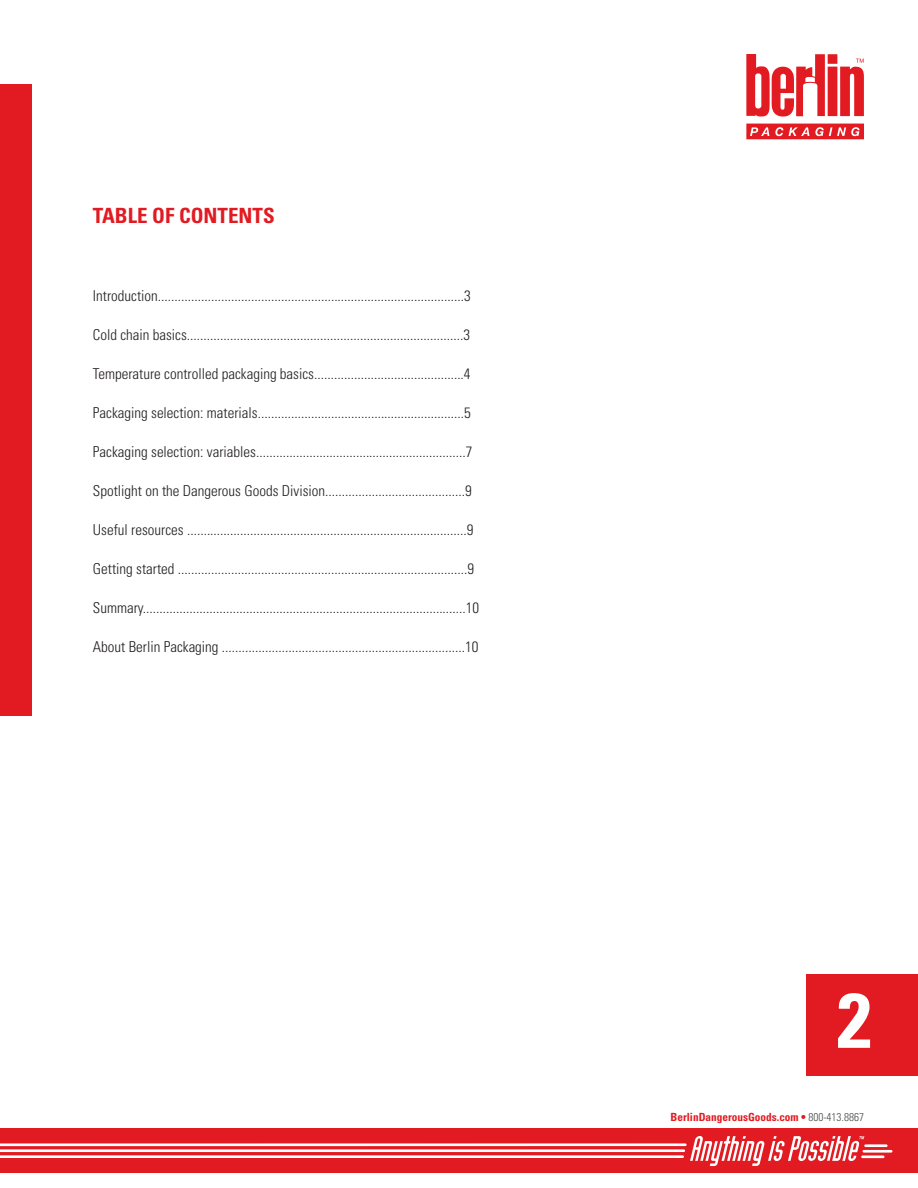
<style>
.page{position:relative;width:918px;height:1188px;background:#fff}
.page>*{position:absolute;margin:0;border:0;box-sizing:border-box;transform-origin:0 0}
.t1{font:700 condensed 77.4px "Univers LT Std";color:#fff}
.t2{font:700 condensed 21px "Univers LT Std";color:#e21a21}
.t3{font:300 condensed 15px "Univers LT Std";color:#231f20}
.t4{font:700 condensed 11.25px "Univers LT Std";color:#e21a21}
.s1{font-weight:300;color:#4b4c4d}
</style>
<div class="page">
<div style="left:807px;top:974px;width:111px;height:102px;background:#e21a21"></div>
<div style="left:0;top:1128px;width:918px;height:45px;background:#e21a21"></div>
<hr style="left:864px;top:1144px;width:24px;height:3px;background:#fff">
<hr style="left:863px;top:1150px;width:29px;height:3px;background:#fff">
<hr style="left:861px;top:1155px;width:23px;height:3px;background:#fff">
<svg style="left:0;top:1136px;width:864px;height:30px"></svg>
<svg style="left:746px;top:54px;width:118px;height:63px"></svg>
<svg style="left:746px;top:124px;width:118px;height:15px;background:#e64147"></svg>
<div style="left:0;top:84px;width:31px;height:632px;background:#e21a21"></div>
<p class="t2" style="left:93px;top:202px;width:183px">TABLE OF CONTENTS</p>
<p class="t3" style="left:93px;top:286px;width:379px">Introduction............................................................................................3</p>
<p class="t3" style="left:93px;top:325px;width:379px">Cold chain basics...................................................................................3</p>
<p class="t3" style="left:93px;top:364px;width:379px">Temperature controlled packaging basics.............................................4</p>
<p class="t3" style="left:93px;top:403px;width:380px">Packaging selection: materials..............................................................5</p>
<p class="t3" style="left:93px;top:442px;width:381px">Packaging selection: variables...............................................................7</p>
<p class="t3" style="left:93px;top:481px;width:380px">Spotlight on the Dangerous Goods Division..........................................9</p>
<p class="t3" style="left:93px;top:520px;width:382px">Useful resources ....................................................................................9</p>
<p class="t3" style="left:93px;top:559px;width:383px">Getting started .......................................................................................9</p>
<p class="t3" style="left:93px;top:598px;width:388px">Summary.................................................................................................10</p>
<p class="t3" style="left:93px;top:637px;width:387px">About Berlin Packaging .........................................................................10</p>
<p class="t1" style="left:837px;top:973px;width:36px">2</p>
<p class="t4" style="left:671px;top:1110px;width:195px">BerlinDangerousGoods.com • <span class="s1">800-413.8867</span></p>
</div>
